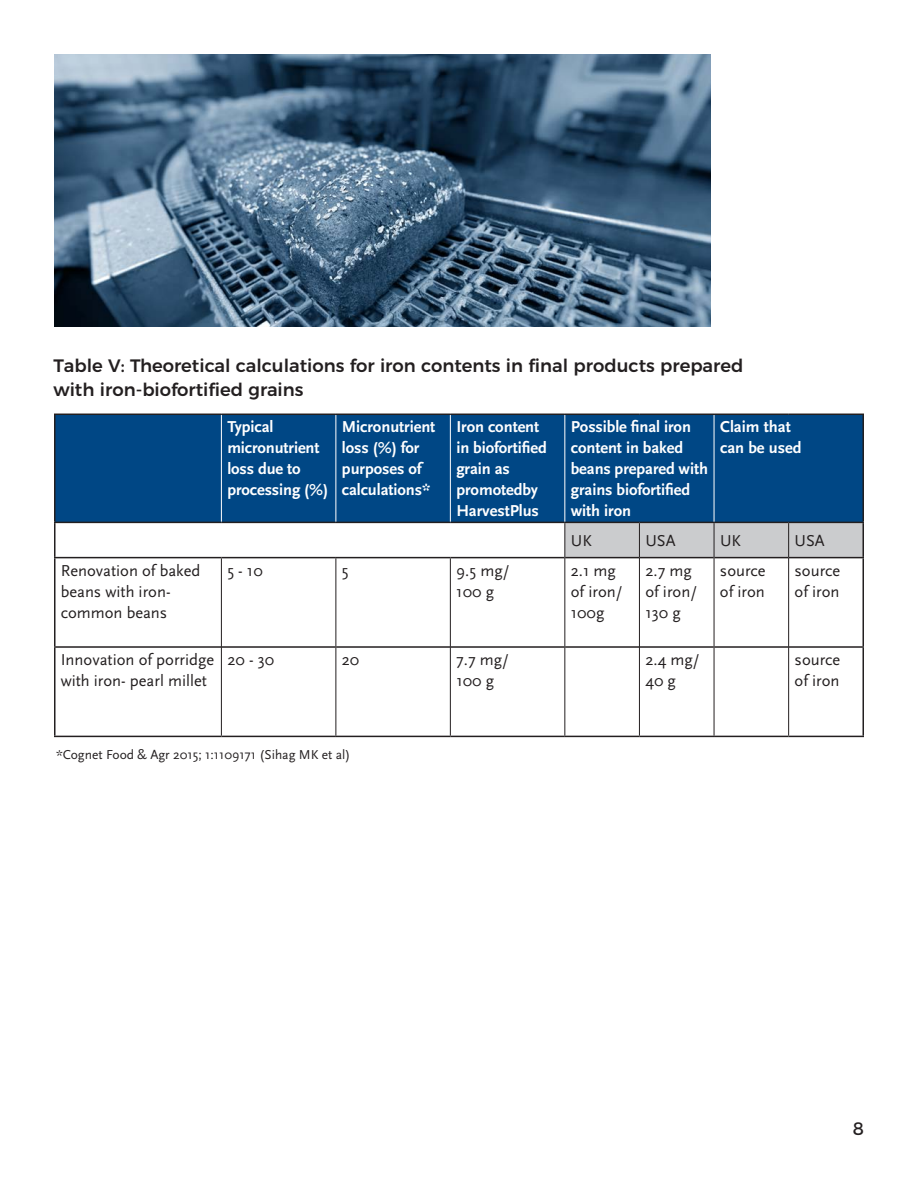
<style>
.page{position:relative;width:918px;height:1188px;background:#fff}
.page>*{position:absolute;margin:0;border:0;box-sizing:border-box;transform-origin:0 0}
.body{font:500 18px/24px "Montserrat";color:#231f20}
.t1{font:18px "Montserrat";color:#231f20}
.body-2{font:700 16.5px/21px "Scala Sans";letter-spacing:-.005em;color:#fff}
.body-3{font:16.5px/21px "Scala Sans";color:#231f20}
.body-4{font:13.5px "Scala Sans";color:#231f20}
</style>
<div class="page">
<div style="left:56px;top:415px;width:806px;height:107px;background:#004785"></div>
<div style="left:565px;top:523px;width:297px;height:34px;background:#cbccce"></div>
<hr style="left:54px;top:414px;width:167px;height:1px;background:#231f20">
<hr style="left:54px;top:415px;width:2px;height:107px;background:#231f20">
<hr style="left:221px;top:414px;width:115px;height:1px;background:#231f20">
<hr style="left:336px;top:414px;width:114px;height:1px;background:#231f20">
<hr style="left:450px;top:414px;width:115px;height:1px;background:#231f20">
<hr style="left:565px;top:414px;width:74px;height:1px;background:#231f20">
<hr style="left:639px;top:414px;width:75px;height:1px;background:#231f20">
<hr style="left:714px;top:414px;width:75px;height:1px;background:#231f20">
<hr style="left:789px;top:414px;width:75px;height:1px;background:#231f20">
<hr style="left:862px;top:415px;width:2px;height:107px;background:#231f20">
<hr style="left:54px;top:522px;width:167px;height:1px;background:#231f20">
<hr style="left:54px;top:523px;width:2px;height:34px;background:#231f20">
<hr style="left:221px;top:522px;width:115px;height:1px;background:#231f20">
<hr style="left:336px;top:522px;width:114px;height:1px;background:#231f20">
<hr style="left:450px;top:522px;width:115px;height:1px;background:#231f20">
<hr style="left:565px;top:522px;width:74px;height:1px;background:#231f20">
<hr style="left:639px;top:522px;width:75px;height:1px;background:#231f20">
<hr style="left:714px;top:522px;width:75px;height:1px;background:#231f20">
<hr style="left:789px;top:522px;width:75px;height:1px;background:#231f20">
<hr style="left:862px;top:523px;width:2px;height:34px;background:#231f20">
<hr style="left:54px;top:557px;width:167px;height:1px;background:#231f20">
<hr style="left:54px;top:558px;width:2px;height:88px;background:#231f20">
<hr style="left:221px;top:557px;width:115px;height:1px;background:#231f20">
<hr style="left:336px;top:557px;width:114px;height:1px;background:#231f20">
<hr style="left:450px;top:557px;width:114px;height:1px;background:#231f20">
<hr style="left:565px;top:557px;width:74px;height:1px;background:#231f20">
<hr style="left:640px;top:557px;width:74px;height:1px;background:#231f20">
<hr style="left:714px;top:557px;width:74px;height:1px;background:#231f20">
<hr style="left:789px;top:557px;width:75px;height:1px;background:#231f20">
<hr style="left:862px;top:558px;width:2px;height:88px;background:#231f20">
<hr style="left:54px;top:646px;width:167px;height:2px;background:#231f20">
<hr style="left:54px;top:648px;width:2px;height:88px;background:#231f20">
<hr style="left:222px;top:646px;width:114px;height:2px;background:#231f20">
<hr style="left:336px;top:646px;width:114px;height:2px;background:#231f20">
<hr style="left:451px;top:646px;width:113px;height:2px;background:#231f20">
<hr style="left:565px;top:646px;width:74px;height:2px;background:#231f20">
<hr style="left:640px;top:646px;width:74px;height:2px;background:#231f20">
<hr style="left:714px;top:646px;width:74px;height:2px;background:#231f20">
<hr style="left:789px;top:646px;width:75px;height:2px;background:#231f20">
<hr style="left:862px;top:648px;width:2px;height:88px;background:#231f20">
<hr style="left:54px;top:736px;width:167px;height:1px;background:#231f20">
<hr style="left:221px;top:736px;width:115px;height:1px;background:#231f20">
<hr style="left:336px;top:736px;width:114px;height:1px;background:#231f20">
<hr style="left:450px;top:736px;width:115px;height:1px;background:#231f20">
<hr style="left:565px;top:736px;width:74px;height:1px;background:#231f20">
<hr style="left:639px;top:736px;width:75px;height:1px;background:#231f20">
<hr style="left:714px;top:736px;width:75px;height:1px;background:#231f20">
<hr style="left:789px;top:736px;width:75px;height:1px;background:#231f20">
<hr style="left:564px;top:523px;width:1px;height:35px;background:#231f20">
<hr style="left:639px;top:523px;width:1px;height:35px;background:#231f20">
<hr style="left:714px;top:523px;width:1px;height:35px;background:#231f20">
<hr style="left:788px;top:523px;width:1px;height:35px;background:#231f20">
<hr style="left:221px;top:558px;width:1px;height:89px;background:#231f20">
<hr style="left:336px;top:558px;width:1px;height:89px;background:#231f20">
<hr style="left:450px;top:558px;width:1px;height:89px;background:#231f20">
<hr style="left:564px;top:558px;width:1px;height:89px;background:#231f20">
<hr style="left:639px;top:558px;width:1px;height:89px;background:#231f20">
<hr style="left:714px;top:558px;width:1px;height:89px;background:#231f20">
<hr style="left:788px;top:558px;width:1px;height:89px;background:#231f20">
<hr style="left:221px;top:647px;width:1px;height:89px;background:#231f20">
<hr style="left:336px;top:647px;width:1px;height:89px;background:#231f20">
<hr style="left:450px;top:647px;width:1px;height:89px;background:#231f20">
<hr style="left:564px;top:647px;width:1px;height:89px;background:#231f20">
<hr style="left:639px;top:647px;width:1px;height:89px;background:#231f20">
<hr style="left:714px;top:647px;width:1px;height:89px;background:#231f20">
<hr style="left:788px;top:647px;width:1px;height:89px;background:#231f20">
<hr style="left:221px;top:415px;width:1px;height:107px;background:#fff">
<hr style="left:336px;top:415px;width:1px;height:107px;background:#fff">
<hr style="left:450px;top:415px;width:1px;height:107px;background:#fff">
<hr style="left:564px;top:415px;width:1px;height:107px;background:#fff">
<hr style="left:714px;top:415px;width:1px;height:107px;background:#fff">
<img style="left:54px;top:54px;width:656px;height:272px">
<p class="body" style="left:53px;top:352px;width:692px">Table V: Theoretical calculations for iron contents in final products prepared with iron-biofortified grains</p>
<p class="body-2" style="left:227px;top:417px;width:102px">Typical micronutrient loss due to processing (%)</p>
<p class="body-2" style="left:342px;top:417px;width:95px">Micronutrient loss (%) for purposes of calculations*</p>
<p class="body-2" style="left:456px;top:417px;width:92px">Iron content in biofortified grain as promotedby<br>HarvestPlus</p>
<p class="body-2" style="left:571px;top:417px;width:139px">Possible final iron content in baked beans prepared with grains biofortified with iron</p>
<p class="body-2" style="left:720px;top:417px;width:83px">Claim that can be used</p>
<p class="body-3" style="left:571px;top:531px;width:22px">UK</p>
<p class="body-3" style="left:645px;top:531px;width:32px">USA</p>
<p class="body-3" style="left:720px;top:531px;width:22px">UK</p>
<p class="body-3" style="left:795px;top:531px;width:32px">USA</p>
<p class="body-3" style="left:61px;top:560px;width:141px">Renovation of baked beans with iron&shy;common beans</p>
<p class="body-3" style="left:227px;top:560px;width:37px">5 - 10</p>
<p class="body-3" style="left:342px;top:560px;width:8px">5</p>
<p class="body-3" style="left:456px;top:560px;width:55px">9.5 mg/<br>100 g</p>
<p class="body-3" style="left:571px;top:560px;width:53px">2.1 mg of iron/<br>100g</p>
<p class="body-3" style="left:645px;top:560px;width:53px">2.7 mg of iron/<br>130 g</p>
<p class="body-3" style="left:720px;top:560px;width:47px">source of iron</p>
<p class="body-3" style="left:795px;top:560px;width:47px">source of iron</p>
<p class="body-3" style="left:61px;top:650px;width:155px">Innovation of porridge with iron- pearl millet</p>
<p class="body-3" style="left:227px;top:650px;width:48px">20 - 30</p>
<p class="body-3" style="left:342px;top:650px;width:19px">20</p>
<p class="body-3" style="left:456px;top:650px;width:54px">7.7 mg/<br>100 g</p>
<p class="body-3" style="left:645px;top:650px;width:56px">2.4 mg/<br>40 g</p>
<p class="body-3" style="left:795px;top:650px;width:47px">source of iron</p>
<p class="body-4" style="left:56px;top:747px;width:296px">*Cognet Food &amp; Agr 2015; 1:1109171 (Sihag MK et al)</p>
<p class="t1" style="left:853px;top:1114px;width:13px">8</p>
</div>
